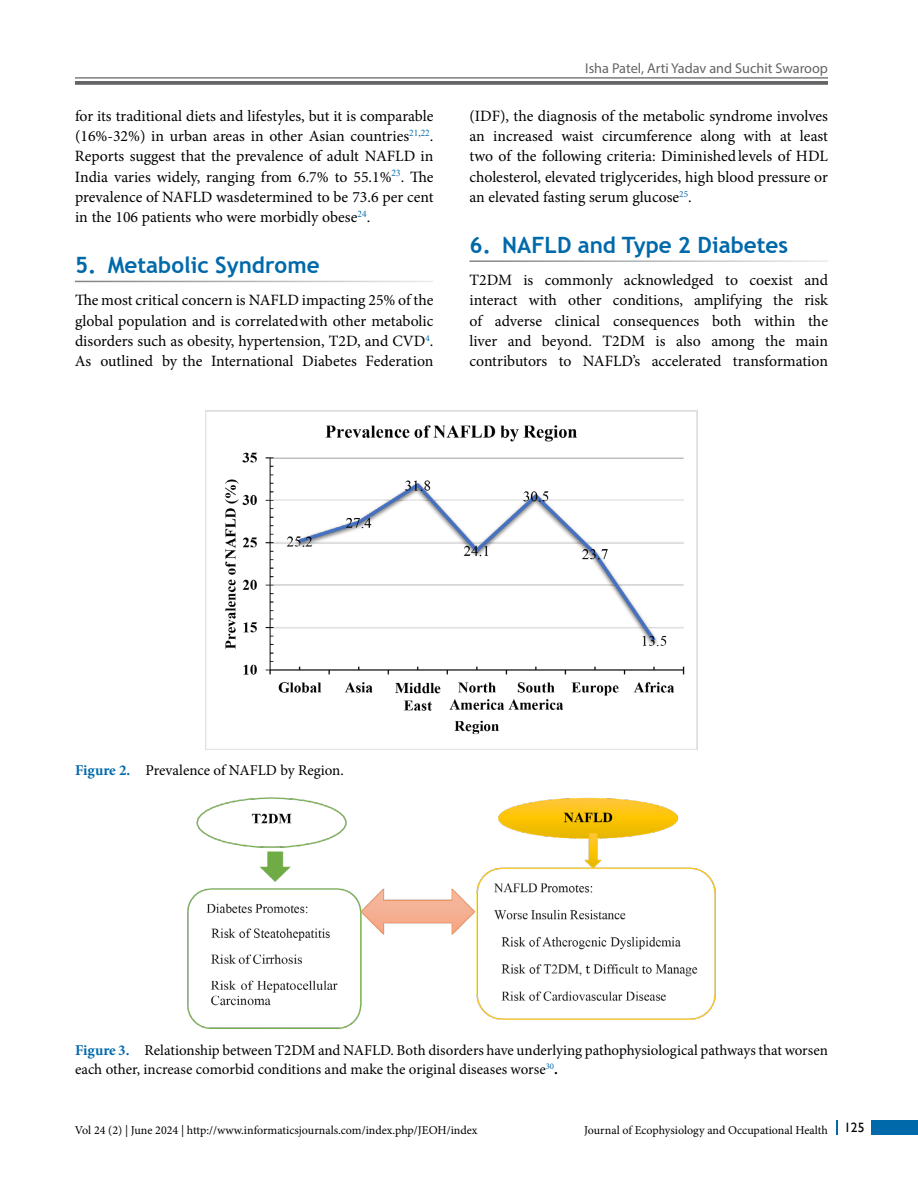
<style>
.page{position:relative;width:918px;height:1188px;background:#fff}
.page>*{position:absolute;margin:0;border:0;box-sizing:border-box;transform-origin:0 0}
.t1{font:700 22.5px "Trebuchet MS";color:#0069aa}
.t2{font:15.75px/20.2px "Minion Pro";color:#000;text-align:justify}
.t3{font:15px/19.5px "Minion Pro";color:#000}
.t4{font:14.25px "Myriad Pro";color:#636466}
.t5{font:12px "Minion Pro";color:#000}
.s1{font-weight:700;color:#0069aa}
.s2{font-weight:700}
</style>
<div class="page">
<hr style="left:75px;top:77px;width:753px;height:2px;background:#636466">
<svg style="left:75px;top:81px;width:753px;height:4px;background:#6c6d6f"></svg>
<div style="left:872px;top:1120px;width:46px;height:15px;background:#0069aa"></div>
<svg style="left:836px;top:1120px;width:1px;height:15px"></svg>
<img style="left:206px;top:410px;width:491px;height:339px">
<img style="left:187px;top:797px;width:529px;height:232px">
<p class="t2" style="left:75px;top:106px;width:360px">for its traditional diets and lifestyles, but it is comparable (16%-32%) in urban areas in other Asian countries<sup>21</sup><sup>,</sup><sup>22</sup>.<br>Reports suggest that the prevalence of adult NAFLD in India varies widely, ranging from 6.7% to 55.1%<sup>23</sup>. The prevalence of NAFLD wasdetermined to be 73.6 per cent in the 106 patients who were morbidly obese<sup>24</sup>.</p>
<h1 class="t1" style="left:75px;top:251px;width:246px">5. Metabolic Syndrome</h1>
<p class="t2" style="left:75px;top:290px;width:360px">The most critical concern is NAFLD impacting 25% of the global population and is correlated with other metabolic disorders such as obesity, hypertension, T2D, and CVD<sup>4</sup>.<br>As outlined by the International Diabetes Federation</p>
<p class="t4" style="left:585px;top:59px;width:244px">Isha Patel, Arti Yadav and Suchit Swaroop</p>
<p class="t2" style="left:470px;top:106px;width:360px">(IDF), the diagnosis of the metabolic syndrome involves an increased waist circumference along with at least two of the following criteria: Diminished levels of HDL cholesterol, elevated triglycerides, high blood pressure or an elevated fasting serum glucose<sup>25</sup>.</p>
<h1 class="t1" style="left:470px;top:231px;width:320px">6. NAFLD and Type 2 Diabetes</h1>
<p class="t2" style="left:470px;top:270px;width:360px">T2DM is commonly acknowledged to coexist and interact with other conditions, amplifying the risk of adverse clinical consequences both within the liver and beyond. T2DM is also among the main contributors to NAFLD’s accelerated transformation</p>
<p class="t3" style="left:75px;top:761px;width:270px"><span class="s1">Figure 2.</span> Prevalence of NAFLD by Region.</p>
<p class="t3" style="left:75px;top:1040px;width:754px"><span class="s1">Figure 3.</span> Relationship between T2DM and NAFLD. Both disorders have underlying pathophysiological pathways that worsen each other, increase comorbid conditions and make the original diseases worse<sup>30</sup><span class="s2">.</span></p>
<p class="t5" style="left:75px;top:1122px;width:404px">Vol 24 (2) | June 2024 | http://www.informaticsjournals.com/index.php/JEOH/index</p>
<p class="t5" style="left:584px;top:1122px;width:282px">Journal of Ecophysiology and Occupational Health <sup>125</sup></p>
</div>
